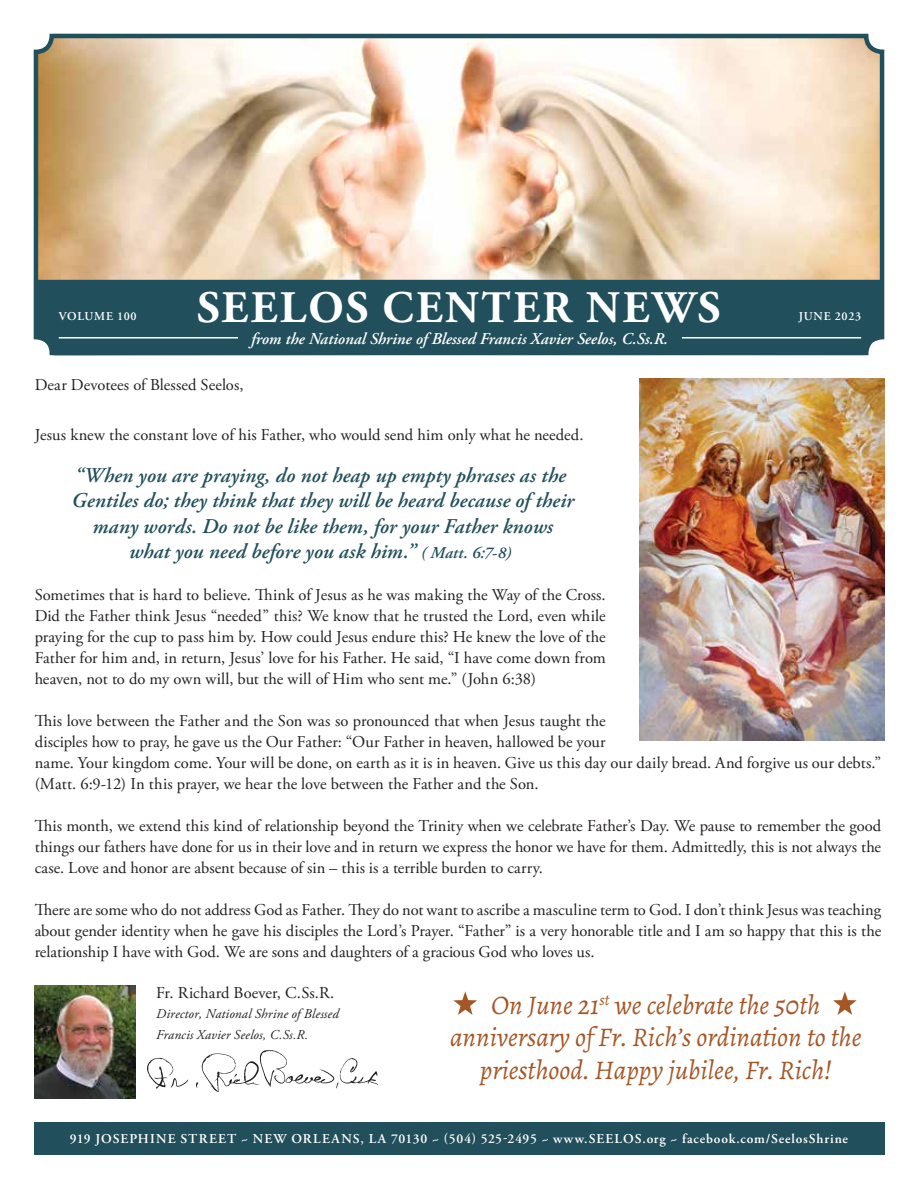
<style>
.page{position:relative;width:918px;height:1188px;background:#fff}
.page>*{position:absolute;margin:0;border:0;box-sizing:border-box;transform-origin:0 0}
.t1{font:700 45px "Adobe Garamond Pro";letter-spacing:.055em;color:#fff}
.t2{font:italic 27px/32.4px "Alegreya";color:#a55625;text-align:center}
.t3{font:italic 600 21px/25.5px "Adobe Garamond Pro";letter-spacing:.005em;color:#214f5c;text-align:center}
.t4{font:16.5px/21px "Adobe Garamond Pro";color:#231f20;text-align:justify}
.t5{font:italic 600 16.5px "Adobe Garamond Pro";color:#fff}
.t6{font:600 13.5px "Adobe Garamond Pro";letter-spacing:.065em;color:#fff}
.t7{font:italic 13.5px/20.2px "Adobe Garamond Pro";letter-spacing:.01em;color:#231f20}
.t8{font:600 12px "Adobe Garamond Pro";letter-spacing:.05em;color:#fff}
.s1{font-size:16.5px}
</style>
<div class="page">
<img style="left:39px;top:39px;width:840px;height:241px">
<div style="left:34px;top:34px;width:850px;height:321px;border:4px solid #214f5c;border-radius:16px"></div>
<div style="left:36px;top:280px;width:845px;height:75px;background:#214f5c"></div>
<div style="left:34px;top:1122px;width:850px;height:32px;background:#214f5c"></div>
<hr style="left:59px;top:337px;width:179px;height:2px;background:#fff">
<hr style="left:682px;top:337px;width:179px;height:2px;background:#fff">
<img style="left:35px;top:986px;width:101px;height:112px">
<svg style="left:147px;top:1058px;width:41px;height:31px"></svg>
<svg style="left:196px;top:1050px;width:182px;height:42px"></svg>
<img style="left:640px;top:378px;width:244px;height:362px">
<svg style="left:453px;top:991px;width:24px;height:24px"></svg>
<svg style="left:833px;top:991px;width:24px;height:24px"></svg>
<h1 class="t1" style="left:197px;top:281px;width:525px">SEELOS CENTER NEWS</h1>
<p class="t8" style="left:59px;top:309px;width:79px">VOLUME 100</p>
<p class="t8" style="left:799px;top:309px;width:64px">JUNE 2023</p>
<p class="t5" style="left:251px;top:329px;width:418px">from the National Shrine of Blessed Francis Xavier Seelos, C.Ss.R.</p>
<p class="t4" style="left:35px;top:375px;width:210px">Dear Devotees of Blessed Seelos,</p>
<p class="t4" style="left:35px;top:425px;width:550px">Jesus knew the constant love of his Father, who would send him only what he needed.</p>
<p class="t3" style="left:71px;top:463px;width:504px">“When you are praying, do not heap up empty phrases as the Gentiles do; they think that they will be heard because of their many words. Do not be like them, for your Father knows what you need before you ask him.” <span class="s1">( Matt. 6:7-8)</span></p>
<p class="t4" style="left:35px;top:585px;width:573px">Sometimes that is hard to believe. Think of Jesus as he was making the Way of the Cross.<br>Did the Father think Jesus “needed” this? We know that he trusted the Lord, even while praying for the cup to pass him by. How could Jesus endure this? He knew the love of the Father for him and, in return, Jesus’ love for his Father. He said, “I have come down from heaven, not to do my own will, but the will of Him who sent me.” (John 6:38)</p>
<p class="t4" style="left:35px;top:711px;width:848px;text-align:left">This love between the Father and the Son was so pronounced that when Jesus taught the<br>disciples how to pray, he gave us the Our Father: “Our Father in heaven, hallowed be your<br>name. Your kingdom come. Your will be done, on earth as it is in heaven. Give us this day our daily bread. And forgive us our debts.” (Matt. 6:9-12) In this prayer, we hear the love between the Father and the Son.</p>
<p class="t4" style="left:35px;top:816px;width:848px">This month, we extend this kind of relationship beyond the Trinity when we celebrate Father’s Day. We pause to remember the good things our fathers have done for us in their love and in return we express the honor we have for them. Admittedly, this is not always the case. Love and honor are absent because of sin – this is a terrible burden to carry.</p>
<p class="t4" style="left:35px;top:900px;width:848px">There are some who do not address God as Father. They do not want to ascribe a masculine term to God. I don’t think Jesus was teaching about gender identity when he gave his disciples the Lord’s Prayer. “Father” is a very honorable title and I am so happy that this is the relationship I have with God. We are sons and daughters of a gracious God who loves us.</p>
<p class="t4" style="left:156px;top:983px;width:180px">Fr. Richard Boever, C.Ss.R.</p>
<p class="t7" style="left:156px;top:1004px;width:184px">Director, National Shrine of Blessed<br>Francis Xavier Seelos, C.Ss.R.</p>
<h2 class="t2" style="left:450px;top:989px;width:413px">On June 21<sup>st</sup> we celebrate the 50th anniversary of Fr. Rich’s ordination to the priesthood. Happy jubilee, Fr. Rich!</h2>
<p class="t6" style="left:70px;top:1131px;width:780px">919 JOSEPHINE STREET ~ NEW ORLEANS, LA 70130 ~ (504) 525-2495 ~ www.SEELOS.org ~ facebook.com/SeelosShrine</p>
</div>
